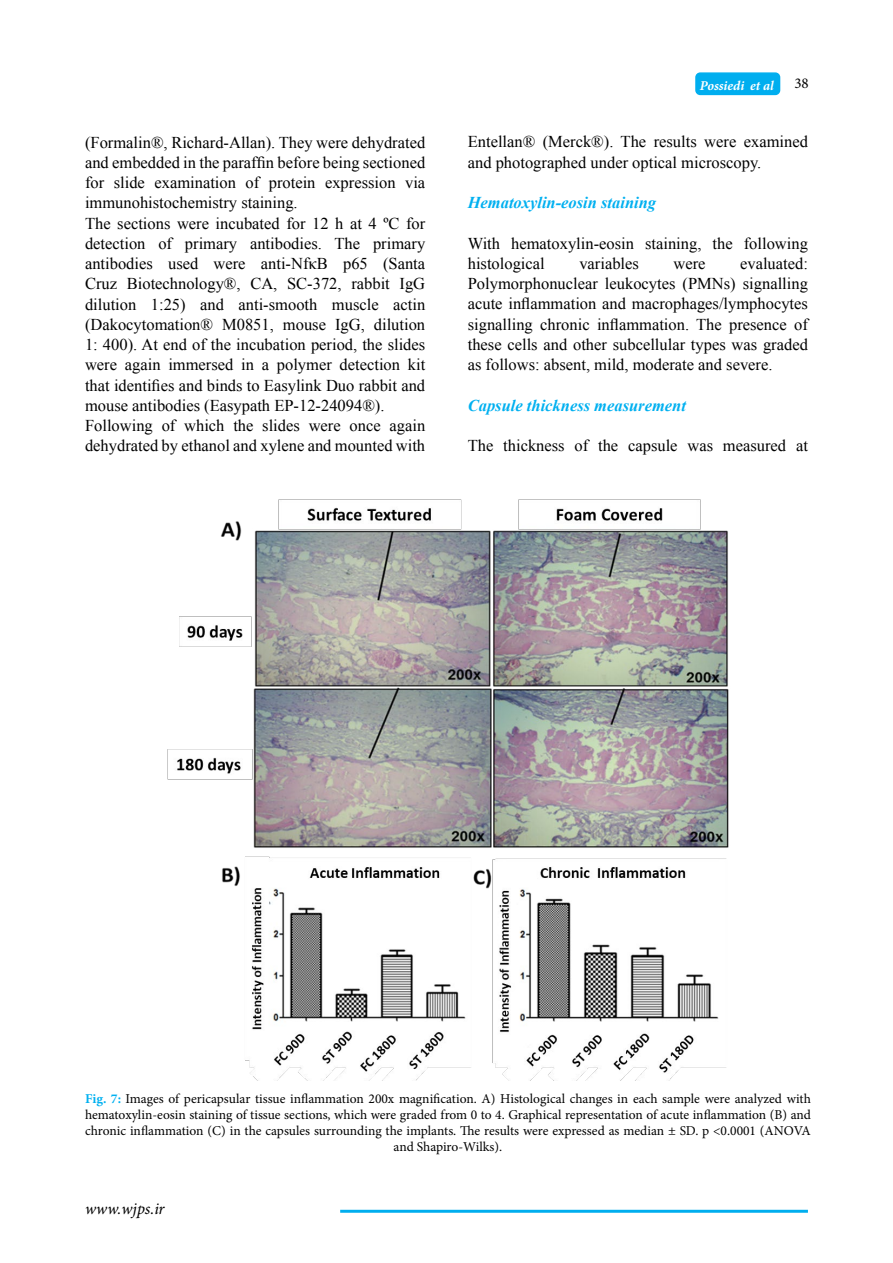
<style>
.page{position:relative;width:893px;height:1263px;background:#fff}
.page>*{position:absolute;margin:0;border:0;box-sizing:border-box;transform-origin:0 0}
.t1{font:16.5px/20.2px "Times New Roman";color:#000}
.t2{font:italic 700 16.5px "Times New Roman";color:#00b0f0}
.t3{font:italic 16.5px "Minion Pro";letter-spacing:.005em;color:#000}
.t4{font:15px "Minion Pro";color:#000}
.t5{font:13.5px/16.2px "Minion Pro";color:#000;text-align:center}
.t6{font:13.5px "Times New Roman";color:#000}
.t7{font:italic 700 13.5px "Minion Pro";letter-spacing:-.005em;color:#fff}
.s1{font-weight:700;color:#00b0f0}
.s2{font-weight:700}
</style>
<div class="page">
<div style="left:696px;top:73px;width:83px;height:21px;background:#00aeef;border-radius:4px"></div>
<div style="left:695px;top:72px;width:85px;height:23px;border:2px solid #00aeef;border-radius:4px"></div>
<hr style="left:340px;top:1210px;width:468px;height:3px;background:#00aeef">
<img style="left:167px;top:499px;width:562px;height:582px">
<p class="t7" style="left:700px;top:76px;width:76px">Possiedi et al</p>
<p class="t4" style="left:794px;top:74px;width:16px">38</p>
<p class="t1" style="left:85px;top:132px;width:342px">(Formalin®, Richard-Allan). They were dehydrated and embedded in the paraffin before being sectioned for slide examination of protein expression via immunohistochemistry staining.<br>The sections were incubated for 12 h at 4 ºC for detection of primary antibodies. The primary antibodies used were anti-NfκB p65 (Santa Cruz Biotechnology®, CA, SC-372, rabbit IgG dilution 1:25) and anti-smooth muscle actin (Dakocytomation® M0851, mouse IgG, dilution 1: 400). At end of the incubation period, the slides were again immersed in a polymer detection kit that identifies and binds to Easylink Duo rabbit and mouse antibodies (Easypath EP-12-24094®).<br>Following of which the slides were once again dehydrated by ethanol and xylene and mounted with</p>
<p class="t1" style="left:468px;top:132px;width:342px">Entellan® (Merck®). The results were examined and photographed under optical microscopy.</p>
<p class="t2" style="left:468px;top:191px;width:190px">Hematoxylin-eosin staining</p>
<p class="t1" style="left:468px;top:233px;width:342px">With hematoxylin-eosin staining, the following histological</p>
<p class="t1" style="left:468px;top:253px;width:342px;text-align:justify;text-indent:272px">evaluated:<br>Polymorphonuclear leukocytes (PMNs) signalling acute inflammation and macrophages/lymphocytes signalling chronic inflammation. The presence of these cells and other subcellular types was graded as follows: absent, mild, moderate and severe.</p>
<p class="t2" style="left:468px;top:394px;width:220px">Capsule thickness measurement</p>
<p class="t1" style="left:468px;top:435px;width:342px">The thickness of the capsule was measured at</p>
<p class="t1" style="left:579px;top:253px;width:61px">variables</p>
<p class="t1" style="left:673px;top:253px;width:34px">were</p>
<p class="t5" style="left:85px;top:1090px;width:727px"><span class="s1">Fig. 7:</span> Images of pericapsular tissue inflammation 200x magnification. A) Histological changes in each sample were analyzed with hematoxylin-eosin staining of tissue sections, which were graded from 0 to 4. Graphical representation of acute inflammation (B) and chronic inflammation (C) in the capsules surrounding the implants. The results were expressed as median ± SD. p &lt;0.0001 (ANOVA and Shapiro-Wilks).</p>
<p class="t6" style="left:165px;top:1116px;width:528px"><span class="s2">Fig. 7:</span> Images of pericapsular tissue inflammation 200x magnification. A) Histological changes</p>
<p class="t3" style="left:85px;top:1198px;width:81px">www.wjps.ir</p>
</div>
